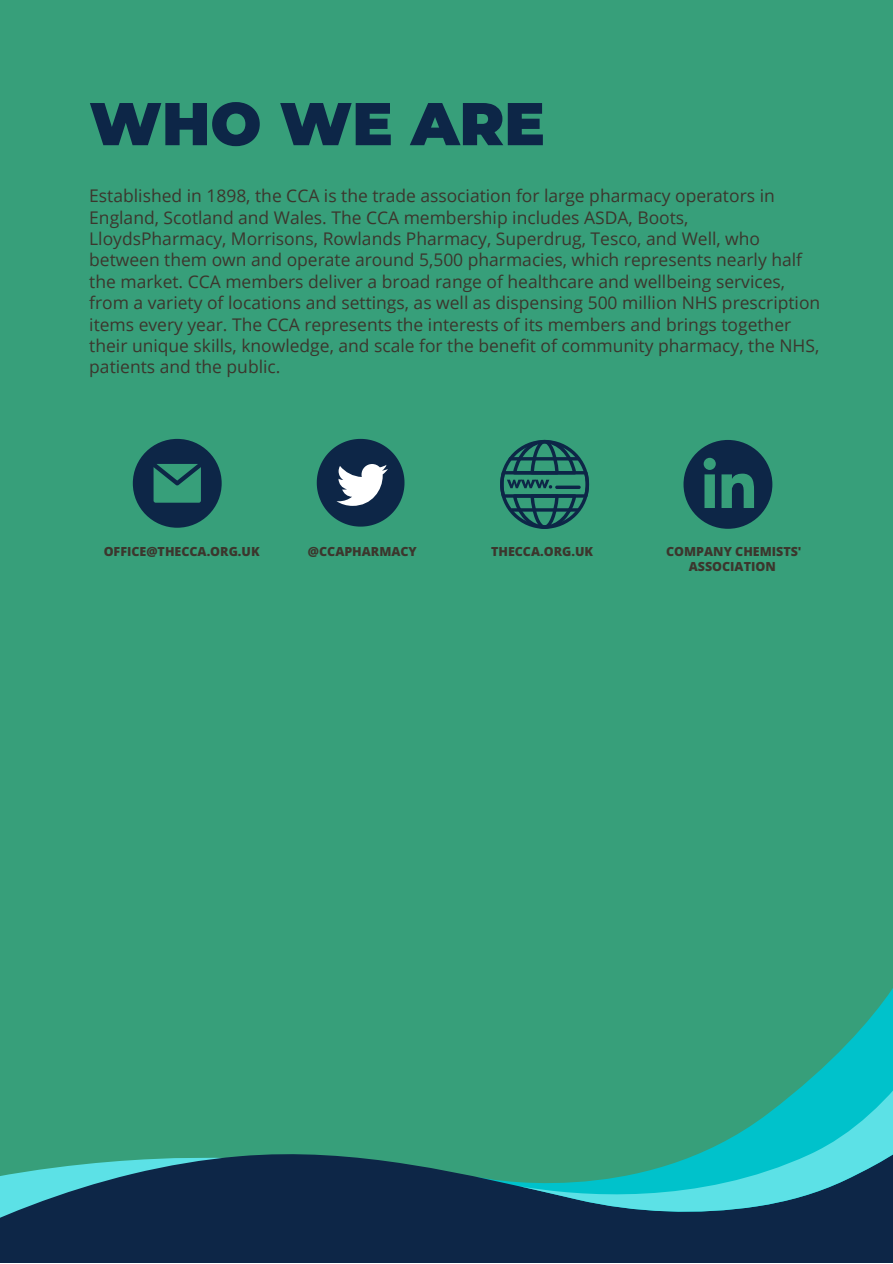
<style>
.page{position:relative;width:893px;height:1264px;background:#fff}
.page>*{position:absolute;margin:0;border:0;box-sizing:border-box;transform-origin:0 0}
.t1{font:900 60.3px "Montserrat";color:#0d2647}
.t2{font:17.4px/21.3px "Open Sans";color:#3c362d}
.t3{font:800 12.45px/15.6px "Open Sans";color:#3c362d;text-align:center}
</style>
<div class="page">
<div style="left:0;top:0;width:892px;height:1262px;background:#379f7a"></div>
<svg style="left:500px;top:440px;width:89px;height:89px"></svg>
<svg style="left:683px;top:440px;width:89px;height:89px"></svg>
<svg style="left:133px;top:439px;width:89px;height:88px"></svg>
<svg style="left:317px;top:439px;width:87px;height:87px"></svg>
<svg style="left:833px;top:989px;width:59px;height:69px"></svg>
<svg style="left:0;top:1154px;width:892px;height:108px;background:#143853"></svg>
<svg style="left:519px;top:1058px;width:373px;height:157px"></svg>
<p class="t1" style="left:89px;top:87px;width:457px">WHO WE ARE</p>
<p class="t2" style="left:89px;top:185px;width:732px">Established in 1898, the CCA is the trade association for large pharmacy operators in England, Scotland and Wales. The CCA membership includes ASDA, Boots, LloydsPharmacy, Morrisons, Rowlands Pharmacy, Superdrug, Tesco, and Well, who between them own and operate around 5,500 pharmacies, which represents nearly half the market. CCA members deliver a broad range of healthcare and wellbeing services, from a variety of locations and settings, as well as dispensing 500 million NHS prescription items every year. The CCA represents the interests of its members and brings together their unique skills, knowledge, and scale for the benefit of community pharmacy, the NHS, patients and the public.</p>
<p class="t3" style="left:104px;top:543px;width:157px">OFFICE@THECCA.ORG.UK</p>
<p class="t3" style="left:308px;top:543px;width:110px">@CCAPHARMACY</p>
<p class="t3" style="left:491px;top:543px;width:103px">THECCA.ORG.UK</p>
<p class="t3" style="left:666px;top:543px;width:137px">COMPANY CHEMISTS'<br>ASSOCIATION</p>
</div>
